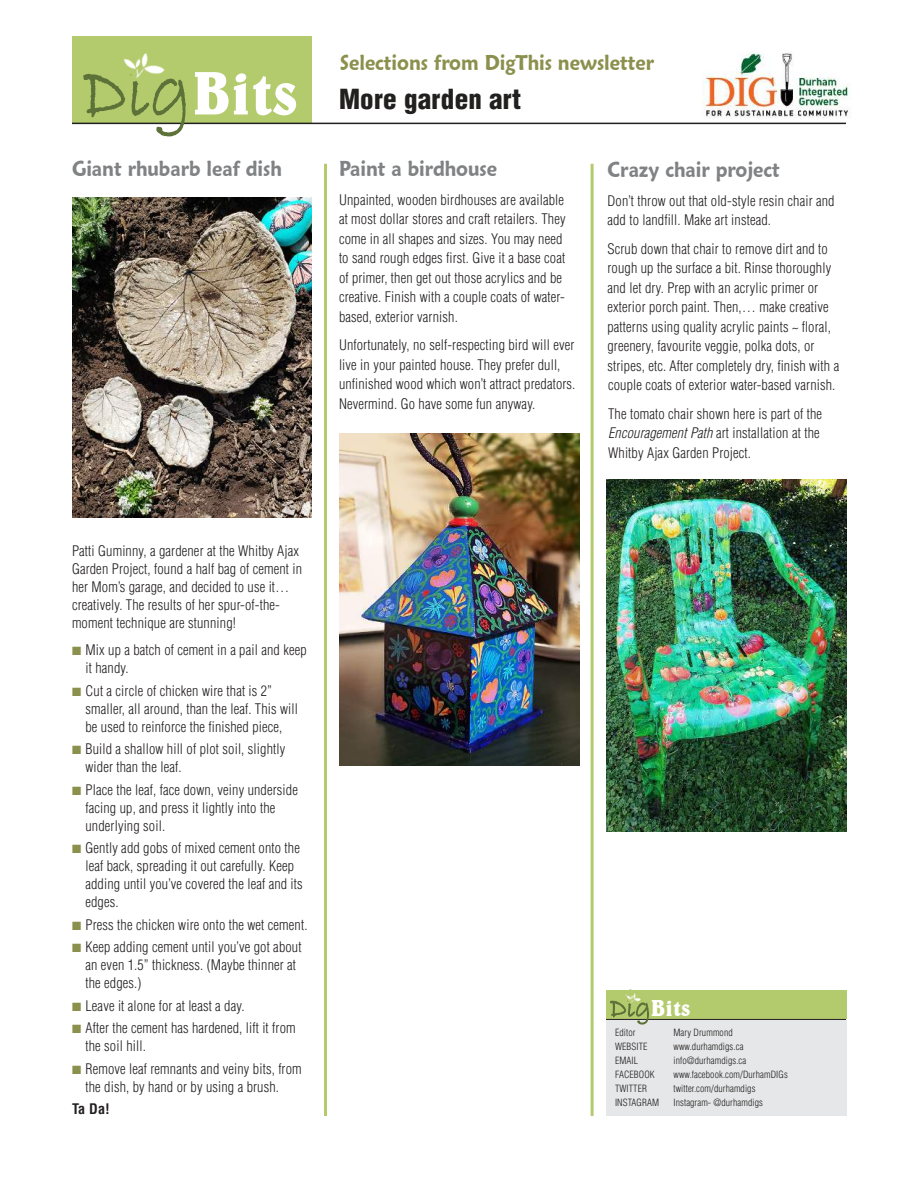
<style>
.page{position:relative;width:918px;height:1188px;background:#fff}
.page>*{position:absolute;margin:0;border:0;box-sizing:border-box;transform-origin:0 0}
.t1{font:700 62.25px "Belwe BT";color:#fff;scale:.9 1}
.t2{font:900 condensed 27px "Helvetica";letter-spacing:.01em;color:#221f1f}
.t3{font:700 23.4px "Belwe BT";color:#fff;scale:.9 1}
.t4{font:600 21px "Maiandra GD";color:#808284;scale:.9 1}
.t5{font:600 21px "Maiandra GD";color:#8c904d;scale:.9 1}
.t6{font:300 condensed 14.25px/19.5px "Helvetica";letter-spacing:.01em;color:#221f1f}
.t7{font:700 condensed 14.25px "Helvetica";color:#221f1f}
.t8{font:300 condensed 9.75px "Helvetica";letter-spacing:.01em;color:#221f1f}
.s1{font-family:"Bradley Hand ITC";font-weight:400;font-size:78.75px;color:#5d7239}
.s2{font-style:italic}
.s3{color:#8c904d}
.s4{font-family:"Bradley Hand ITC";font-weight:400;font-size:29.55px;color:#5d7239}
</style>
<div class="page">
<img style="left:703px;top:52px;width:147px;height:66px">
<div style="left:72px;top:36px;width:240px;height:86px;background:#b3ca6d"></div>
<hr style="left:72px;top:123px;width:774px;height:1px;background:#221f1f">
<svg style="left:82px;top:73px;width:105px;height:64px"></svg>
<img style="left:118px;top:53px;width:47px;height:36px">
<div style="left:606px;top:1020px;width:240px;height:96px;background:#e6e7e8"></div>
<div style="left:606px;top:990px;width:240px;height:29px;background:#b3ca6d"></div>
<hr style="left:606px;top:1019px;width:240px;height:1px;background:#221f1f">
<svg style="left:610px;top:1000px;width:39px;height:25px"></svg>
<img style="left:623px;top:989px;width:18px;height:18px">
<img style="left:72px;top:198px;width:240px;height:319px">
<img style="left:339px;top:434px;width:240px;height:331px">
<img style="left:606px;top:480px;width:240px;height:352px">
<hr style="left:324px;top:164px;width:3px;height:952px;background:#b3ca6d">
<hr style="left:591px;top:164px;width:3px;height:952px;background:#b3ca6d">
<h1 class="t1" style="left:83px;top:57px;width:240px"><span class="s1">Dig</span>Bits</h1>
<h3 class="t5" style="left:340px;top:54px;width:350px">Selections from DigThis newsletter</h3>
<h2 class="t2" style="left:339px;top:89px;width:184px">More garden art</h2>
<h3 class="t4" style="left:72px;top:161px;width:235px">Giant rhubarb leaf dish</h3>
<h3 class="t4" style="left:339px;top:161px;width:177px">Paint a birdhouse</h3>
<p class="t6" style="left:339px;top:191px;width:228px">Unpainted, wooden birdhouses are available at most dollar stores and craft retailers. They come in all shapes and sizes. You may need to sand rough edges first. Give it a base coat of primer, then get out those acrylics and be creative. Finish with a couple coats of water&shy;based, exterior varnish.</p>
<p class="t6" style="left:339px;top:337px;width:238px">Unfortunately, no self-respecting bird will ever live in your painted house. They prefer dull, unfinished wood which won’t attract predators.<br>Nevermind. Go have some fun anyway.</p>
<h3 class="t4" style="left:608px;top:162px;width:193px">Crazy chair project</h3>
<p class="t6" style="left:608px;top:192px;width:229px">Don’t throw out that old-style resin chair and add to landfill. Make art instead.</p>
<p class="t6" style="left:608px;top:240px;width:233px">Scrub down that chair to remove dirt and to rough up the surface a bit. Rinse thoroughly and let dry. Prep with an acrylic primer or exterior porch paint. Then,… make creative patterns using quality acrylic paints ~ floral, greenery, favourite veggie, polka dots, or stripes, etc. After completely dry, finish with a couple coats of exterior water-based varnish.</p>
<p class="t6" style="left:608px;top:405px;width:215px">The tomato chair shown here is part of the<br><span class="s2">EncouragementPath</span> art installation at the<br>Whitby Ajax Garden Project.</p>
<p class="t6" style="left:72px;top:543px;width:232px;line-height:18px">Patti Guminny, a gardener at the Whitby Ajax Garden Project, found a half bag of cement in her Mom’s garage, and decided to use it… creatively. The results of her spur-of-the&shy;moment technique are stunning!</p>
<p class="t6" style="left:86px;top:642px;width:223px;line-height:18px;text-indent:-14px"><span class="s3">■</span> Mix up a batch of cement in a pail and keep it handy.</p>
<p class="t6" style="left:86px;top:683px;width:214px;line-height:18px;text-indent:-14px"><span class="s3">■</span> Cut a circle of chicken wire that is 2” smaller, all around, than the leaf. This will be used to reinforce the finished piece,</p>
<p class="t6" style="left:86px;top:741px;width:201px;line-height:18px;text-indent:-14px"><span class="s3">■</span> Build a shallow hill of plot soil, slightly wider than the leaf.</p>
<p class="t6" style="left:86px;top:782px;width:214px;line-height:18px;text-indent:-14px"><span class="s3">■</span> Place the leaf, face down, veiny underside facing up, and press it lightly into the underlying soil.</p>
<p class="t6" style="left:86px;top:840px;width:219px;line-height:18px;text-indent:-14px"><span class="s3">■</span> Gently add gobs of mixed cement onto the leaf back, spreading it out carefully. Keep adding until you’ve covered the leaf and its edges.</p>
<p class="t6" style="left:72px;top:916px;width:237px"><span class="s3">■</span> Press the chicken wire onto the wet cement.</p>
<p class="t6" style="left:86px;top:939px;width:218px;line-height:18px;text-indent:-14px"><span class="s3">■</span> Keep adding cement until you’ve got about an even 1.5” thickness. (Maybe thinner at the edges.)</p>
<p class="t6" style="left:72px;top:997px;width:174px"><span class="s3">■</span> Leave it alone for at least a day.</p>
<p class="t6" style="left:86px;top:1020px;width:212px;line-height:18px;text-indent:-14px"><span class="s3">■</span> After the cement has hardened, lift it from the soil hill.</p>
<p class="t6" style="left:86px;top:1061px;width:218px;line-height:18px;text-indent:-14px"><span class="s3">■</span> Remove leaf remnants and veiny bits, from the dish, by hand or by using a brush.</p>
<p class="t7" style="left:72px;top:1101px;width:40px">Ta Da!</p>
<h3 class="t3" style="left:610px;top:994px;width:91px"><span class="s4">Dig</span>Bits</h3>
<p class="t8" style="left:615px;top:1029px;width:22px">Editor</p>
<p class="t8" style="left:674px;top:1029px;width:61px">Mary Drummond</p>
<p class="t8" style="left:615px;top:1043px;width:34px">WEBSITE</p>
<p class="t8" style="left:674px;top:1043px;width:71px">www.durhamdigs.ca</p>
<p class="t8" style="left:615px;top:1057px;width:25px">EMAIL</p>
<p class="t8" style="left:674px;top:1057px;width:74px">info@durhamdigs.ca</p>
<p class="t8" style="left:615px;top:1071px;width:41px">FACEBOOK</p>
<p class="t8" style="left:674px;top:1071px;width:116px">www.facebook.com/DurhamDIGs</p>
<p class="t8" style="left:615px;top:1085px;width:33px">TWITTER</p>
<p class="t8" style="left:674px;top:1085px;width:84px">twitter.com/durhamdigs</p>
<p class="t8" style="left:615px;top:1099px;width:46px">INSTAGRAM</p>
<p class="t8" style="left:674px;top:1099px;width:91px">Instagram- @durhamdigs</p>
</div>
